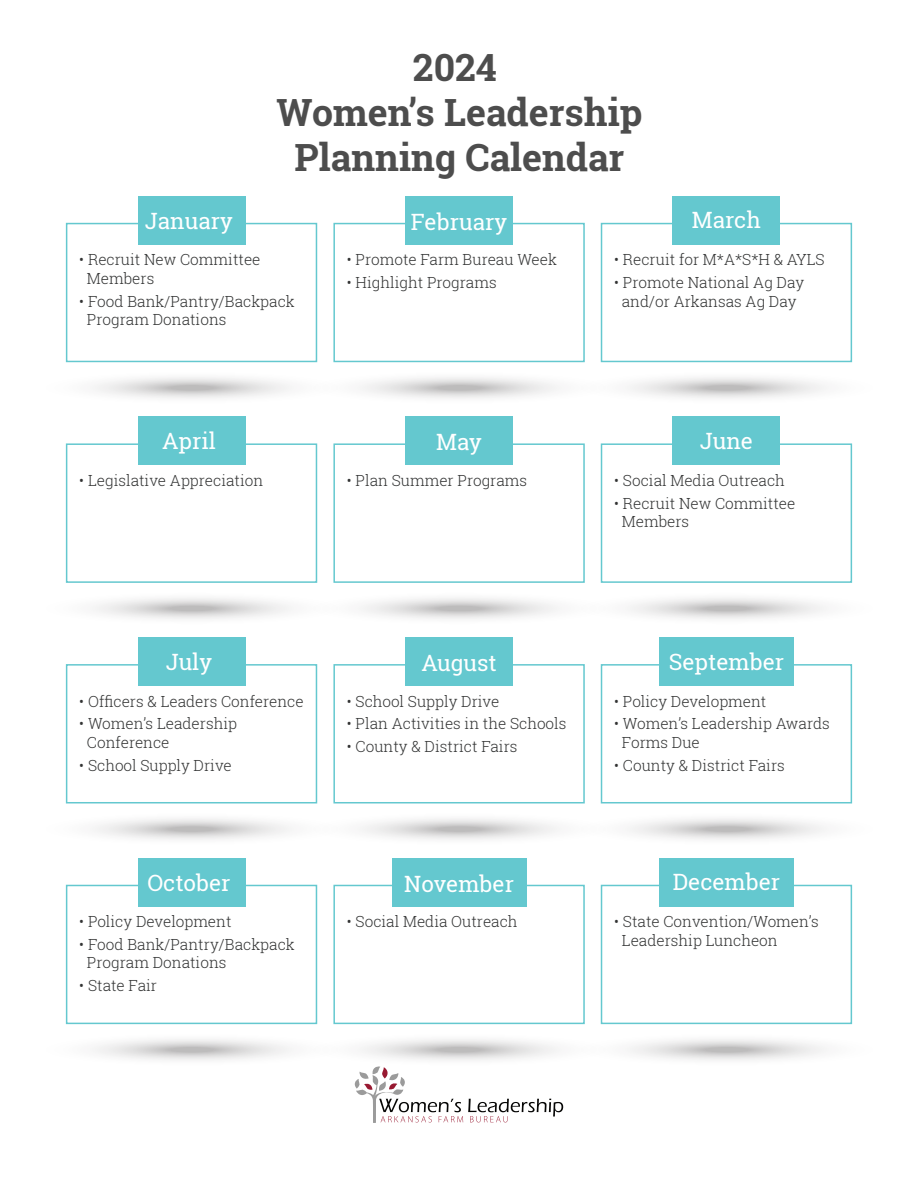
<style>
.page{position:relative;width:918px;height:1188px;background:#fff}
.page>*{position:absolute;margin:0;border:0;box-sizing:border-box;transform-origin:0 0}
.t1{font:700 37.5px/45px "Roboto Slab";color:#4d4d4d;text-align:center}
.t2{font:22.5px "Roboto Slab";color:#fff}
.t3{font:300 15.3px/18.5px "Roboto Slab";color:#323333}
</style>
<div class="page">
<div style="left:333px;top:223px;width:252px;height:139px;border:2px solid #64c8cf"></div>
<svg style="left:275px;top:367px;width:368px;height:41px"></svg>
<div style="left:406px;top:196px;width:107px;height:48px;background:#64c8cf"></div>
<div style="left:601px;top:223px;width:251px;height:139px;border:2px solid #64c8cf"></div>
<svg style="left:542px;top:367px;width:368px;height:41px"></svg>
<div style="left:673px;top:196px;width:107px;height:48px;background:#64c8cf"></div>
<div style="left:66px;top:223px;width:251px;height:139px;border:2px solid #64c8cf"></div>
<svg style="left:8px;top:367px;width:368px;height:41px"></svg>
<div style="left:138px;top:196px;width:107px;height:48px;background:#64c8cf"></div>
<div style="left:333px;top:443px;width:252px;height:140px;border:2px solid #64c8cf"></div>
<svg style="left:275px;top:588px;width:368px;height:40px"></svg>
<div style="left:406px;top:417px;width:107px;height:48px;background:#64c8cf"></div>
<div style="left:601px;top:443px;width:251px;height:140px;border:2px solid #64c8cf"></div>
<svg style="left:542px;top:588px;width:368px;height:40px"></svg>
<div style="left:673px;top:417px;width:107px;height:48px;background:#64c8cf"></div>
<div style="left:66px;top:443px;width:251px;height:140px;border:2px solid #64c8cf"></div>
<svg style="left:8px;top:588px;width:368px;height:40px"></svg>
<div style="left:138px;top:417px;width:107px;height:48px;background:#64c8cf"></div>
<div style="left:333px;top:664px;width:252px;height:139px;border:2px solid #64c8cf"></div>
<svg style="left:275px;top:808px;width:368px;height:41px"></svg>
<div style="left:406px;top:637px;width:107px;height:49px;background:#64c8cf"></div>
<div style="left:601px;top:664px;width:251px;height:139px;border:2px solid #64c8cf"></div>
<svg style="left:542px;top:808px;width:368px;height:41px"></svg>
<div style="left:659px;top:637px;width:135px;height:49px;background:#64c8cf"></div>
<div style="left:66px;top:664px;width:251px;height:139px;border:2px solid #64c8cf"></div>
<svg style="left:8px;top:808px;width:368px;height:41px"></svg>
<div style="left:138px;top:637px;width:107px;height:49px;background:#64c8cf"></div>
<div style="left:333px;top:885px;width:252px;height:139px;border:2px solid #64c8cf"></div>
<svg style="left:275px;top:1029px;width:368px;height:40px"></svg>
<div style="left:392px;top:858px;width:134px;height:48px;background:#64c8cf"></div>
<div style="left:601px;top:885px;width:251px;height:139px;border:2px solid #64c8cf"></div>
<svg style="left:542px;top:1029px;width:368px;height:40px"></svg>
<div style="left:659px;top:858px;width:135px;height:48px;background:#64c8cf"></div>
<div style="left:66px;top:885px;width:251px;height:139px;border:2px solid #64c8cf"></div>
<svg style="left:8px;top:1029px;width:368px;height:40px"></svg>
<div style="left:138px;top:858px;width:107px;height:48px;background:#64c8cf"></div>
<svg style="left:355px;top:1066px;width:208px;height:57px"></svg>
<h2 class="t2" style="left:145px;top:205px;width:90px">January</h2>
<h1 class="t1" style="left:277px;top:45px;width:367px">2024<br>Women’s Leadership<br>Planning Calendar</h1>
<h2 class="t2" style="left:411px;top:206px;width:98px">February</h2>
<h2 class="t2" style="left:692px;top:205px;width:71px">March</h2>
<p class="t3" style="left:87px;top:250px;width:175px;text-indent:-8px">• Recruit New Committee<br>Members</p>
<p class="t3" style="left:87px;top:291px;width:209px;text-indent:-8px">• Food Bank/Pantry/Backpack<br>Program Donations</p>
<p class="t3" style="left:347px;top:250px;width:212px">• Promote Farm Bureau Week</p>
<p class="t3" style="left:347px;top:273px;width:151px">• Highlight Programs</p>
<p class="t3" style="left:614px;top:250px;width:212px">• Recruit for M*A*S*H &amp; AYLS</p>
<p class="t3" style="left:614px;top:273px;width:192px;text-align:center">• Promote National Ag Day and/or Arkansas Ag Day</p>
<h2 class="t2" style="left:162px;top:426px;width:55px">April</h2>
<h2 class="t2" style="left:436px;top:427px;width:47px">May</h2>
<h2 class="t2" style="left:700px;top:425px;width:55px">June</h2>
<p class="t3" style="left:79px;top:471px;width:186px">• Legislative Appreciation</p>
<p class="t3" style="left:347px;top:471px;width:182px">• Plan Summer Programs</p>
<p class="t3" style="left:614px;top:471px;width:172px">• Social Media Outreach</p>
<p class="t3" style="left:622px;top:494px;width:175px;text-indent:-8px">• Recruit New Committee<br>Members</p>
<h2 class="t2" style="left:166px;top:646px;width:48px">July</h2>
<p class="t3" style="left:79px;top:691px;width:226px">• Officers &amp; Leaders Conference</p>
<p class="t3" style="left:87px;top:714px;width:152px;text-indent:-8px">• Women’s Leadership<br>Conference</p>
<p class="t3" style="left:79px;top:756px;width:154px">• School Supply Drive</p>
<h2 class="t2" style="left:147px;top:867px;width:85px">October</h2>
<p class="t3" style="left:79px;top:912px;width:154px">• Policy Development</p>
<p class="t3" style="left:87px;top:935px;width:209px;text-indent:-8px">• Food Bank/Pantry/Backpack<br>Program Donations</p>
<p class="t3" style="left:79px;top:976px;width:79px">• State Fair</p>
<h2 class="t2" style="left:421px;top:647px;width:77px">August</h2>
<p class="t3" style="left:347px;top:691px;width:154px">• School Supply Drive</p>
<p class="t3" style="left:347px;top:714px;width:221px">• Plan Activities in the Schools</p>
<p class="t3" style="left:347px;top:737px;width:172px">• County &amp; District Fairs</p>
<h2 class="t2" style="left:404px;top:868px;width:111px">November</h2>
<p class="t3" style="left:347px;top:912px;width:172px">• Social Media Outreach</p>
<h2 class="t2" style="left:669px;top:646px;width:117px">September</h2>
<p class="t3" style="left:614px;top:691px;width:154px">• Policy Development</p>
<p class="t3" style="left:622px;top:714px;width:209px;text-indent:-8px">• Women’s Leadership Awards<br>Forms Due</p>
<p class="t3" style="left:614px;top:756px;width:172px">• County &amp; District Fairs</p>
<h2 class="t2" style="left:673px;top:867px;width:109px">December</h2>
<p class="t3" style="left:622px;top:912px;width:198px;text-indent:-8px">• State Convention/Women’s<br>Leadership Luncheon</p>
</div>
